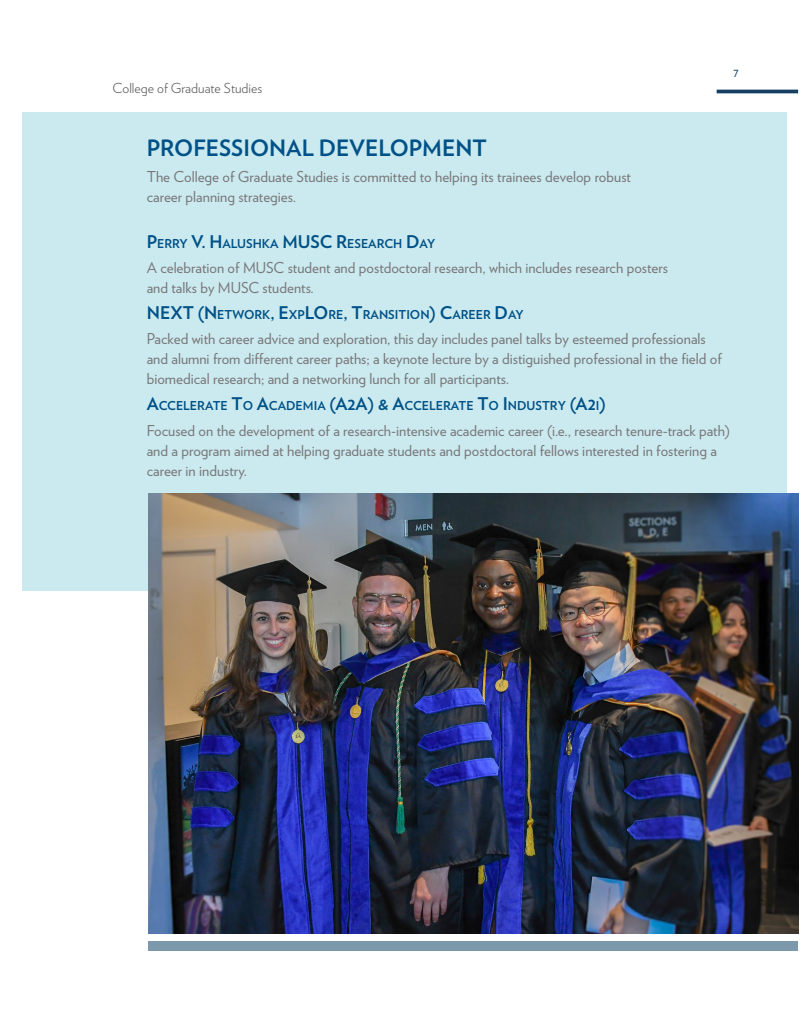
<style>
.page{position:relative;width:810px;height:1035px;background:#fff}
.page>*{position:absolute;margin:0;border:0;box-sizing:border-box;transform-origin:0 0}
.Body_Text{font:700 22.5px "Verlag";color:#005187}
.Subtitle{font:15px/20px "Verlag";color:#787779}
.Body_Text-2{font:15px/20px "Verlag";color:#787779}
.t1{font:300 13.75px "Verlag";color:#57585a}
.t2{font:12.5px "Verlag";color:#154064}
.Subtitle-2{font:700 12.25px "Verlag";color:#005187}
.s1{font-size:17.5px}
</style>
<div class="page">
<div style="left:22px;top:112px;width:766px;height:479px;background:#cbeaef"></div>
<hr style="left:717px;top:90px;width:81px;height:3px;background:#154064">
<img style="left:148px;top:494px;width:651px;height:440px">
<div style="left:148px;top:942px;width:650px;height:9px;background:#7c98ab"></div>
<p class="t1" style="left:112px;top:78px;width:151px">College of Graduate Studies</p>
<p class="t2" style="left:734px;top:64px;width:7px">7</p>
<h6 class="Body_Text" style="left:147px;top:130px;width:342px">PROFESSIONAL DEVELOPMENT</h6>
<h6 class="Body_Text-2" style="left:147px;top:166px;width:486px">The College of Graduate Studies is committed to helping its trainees develop robust career planning strategies.</h6>
<h5 class="Subtitle-2" style="left:147px;top:233px;width:290px"><span class="s1">P</span>ERRY <span class="s1">V. H</span>ALUSH KA <span class="s1">MUSC R</span>ESEARCH <span class="s1">D</span>AY</h5>
<h5 class="Subtitle" style="left:147px;top:257px;width:523px">A celebration of MUSC student and postdoctoral research, which includes research posters and talks by MUSC students.</h5>
<h5 class="Subtitle-2" style="left:147px;top:305px;width:379px"><span class="s1">NEXT (N</span>ETWORK<span class="s1">, E</span>XP <span class="s1">LO</span> RE<span class="s1">, T</span>RANSITION<span class="s1">) C</span>AREER <span class="s1">D</span>AY</h5>
<h5 class="Subtitle" style="left:147px;top:328px;width:577px">Packed with career advice and exploration, this day includes panel talks by esteemed professionals and alumni from different career paths; a keynote lecture by a distiguished professional in the field of biomedical research; and a networking lunch for all participants.</h5>
<h5 class="Subtitle-2" style="left:147px;top:396px;width:460px"><span class="s1">A</span>CCELERATE <span class="s1">T</span>O <span class="s1">A</span>CADEMIA <span class="s1">(A2A) &amp; A</span>CCELERATE <span class="s1">T</span>O <span class="s1">I</span> NDUSTRY <span class="s1">(A2</span>I<span class="s1">)</span></h5>
<h5 class="Subtitle" style="left:147px;top:420px;width:585px">Focused on the development of a research-intensive academic career (i.e., research tenure-track path) and a program aimed at helping graduate students and postdoctoral fellows interested in fostering a career in industry.</h5>
</div>
